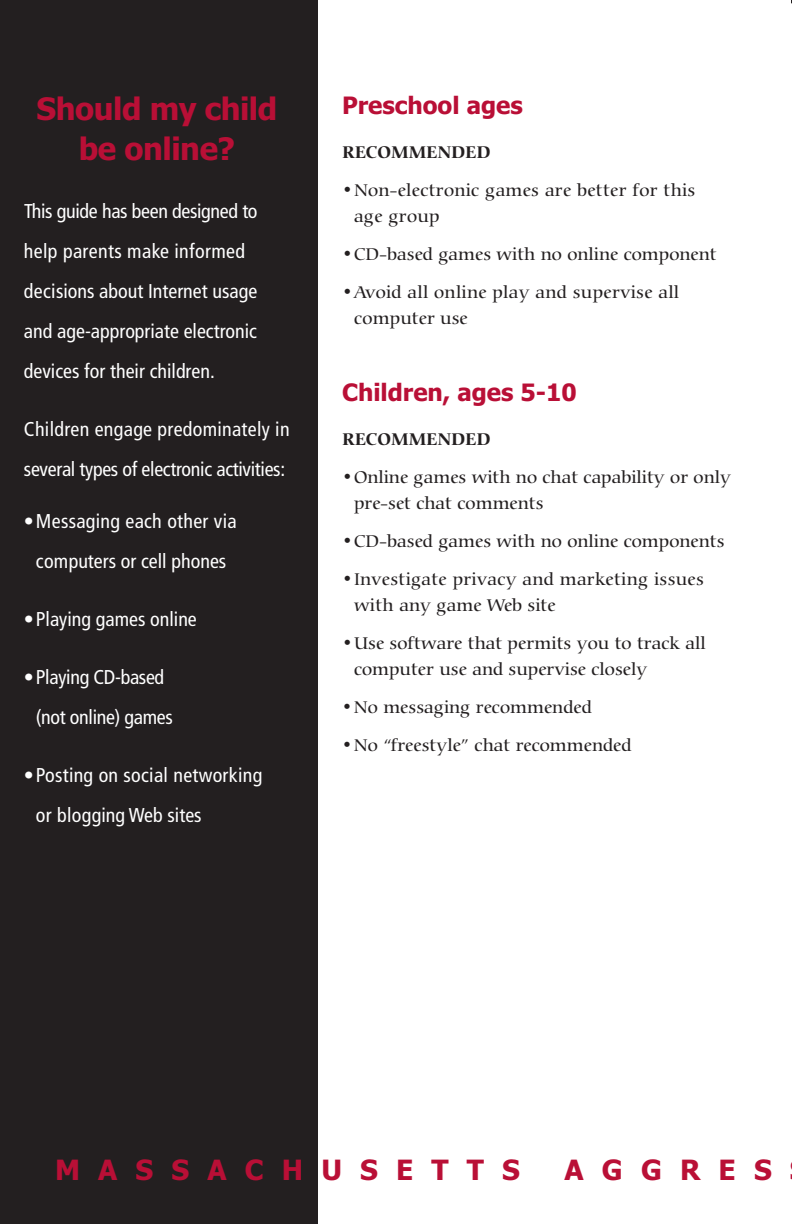
<style>
.page{position:relative;width:792px;height:1224px;background:#fff}
.page>*{position:absolute;margin:0;border:0;box-sizing:border-box;transform-origin:0 0}
.t1{font:700 31px/40px "Tahoma";letter-spacing:-.015em;color:#b90f36;text-align:center}
.t2{font:700 28px "Tahoma";letter-spacing:.65em;color:#b90f36}
.t3{font:700 24px "Tahoma";color:#b90f36}
.t4{font:condensed 20px/40px "Frutiger";color:#fff}
.t5{font:500 18px/26px "Carmina BT";color:#231f20}
.t6{font:700 18px "Carmina BT";color:#231f20}
</style>
<div class="page">
<div style="left:0;top:0;width:318px;height:1224px;background:#231f20"></div>
<h1 class="t1" style="left:37px;top:89px;width:242px">Should my child be online?</h1>
<p class="t4" style="left:24px;top:192px;width:235px">This guide has been designed to help parents make informed decisions about Internet usage and age-appropriate electronic devices for their children.</p>
<p class="t4" style="left:24px;top:410px;width:267px">Children engage predominately in several types of electronic activities:</p>
<p class="t4" style="left:24px;top:502px;width:214px;text-align:center">•Messaging each other via computers or cell phones</p>
<p class="t4" style="left:24px;top:600px;width:174px">•Playing games online</p>
<p class="t4" style="left:36px;top:658px;width:138px;text-indent:-12px">•Playing CD-based (not online) games</p>
<p class="t4" style="left:36px;top:756px;width:228px;text-indent:-12px">•Posting on social networking or blogging Web sites</p>
<h3 class="t3" style="left:342px;top:92px;width:182px">Preschool ages</h3>
<p class="t6" style="left:342px;top:146px;width:150px">RECOMMENDED</p>
<p class="t5" style="left:354px;top:179px;width:343px;text-indent:-12px">•Non-electronic games are better for this age group</p>
<p class="t5" style="left:342px;top:243px;width:376px">•CD-based games with no online component</p>
<p class="t5" style="left:354px;top:281px;width:327px;text-indent:-12px">•Avoid all online play and supervise all computer use</p>
<h3 class="t3" style="left:342px;top:379px;width:236px">Children, ages 5-10</h3>
<p class="t6" style="left:342px;top:433px;width:150px">RECOMMENDED</p>
<p class="t5" style="left:354px;top:466px;width:379px;text-indent:-12px">•Online games with no chat capability or only pre-set chat comments</p>
<p class="t5" style="left:342px;top:530px;width:384px">•CD-based games with no online components</p>
<p class="t5" style="left:354px;top:568px;width:351px;text-indent:-12px">•Investigate privacy and marketing issues with any game Web site</p>
<p class="t5" style="left:354px;top:632px;width:353px;text-indent:-12px">•Use software that permits you to track all computer use and supervise closely</p>
<p class="t5" style="left:342px;top:696px;width:251px">•No messaging recommended</p>
<p class="t5" style="left:342px;top:734px;width:291px">•No “freestyle” chat recommended</p>
<h2 class="t2" style="left:55px;top:1154px;width:466px">MASSACHUSETTS</h2>
<h2 class="t2" style="left:565px;top:1154px;width:209px">AGGRES</h2>
</div>
